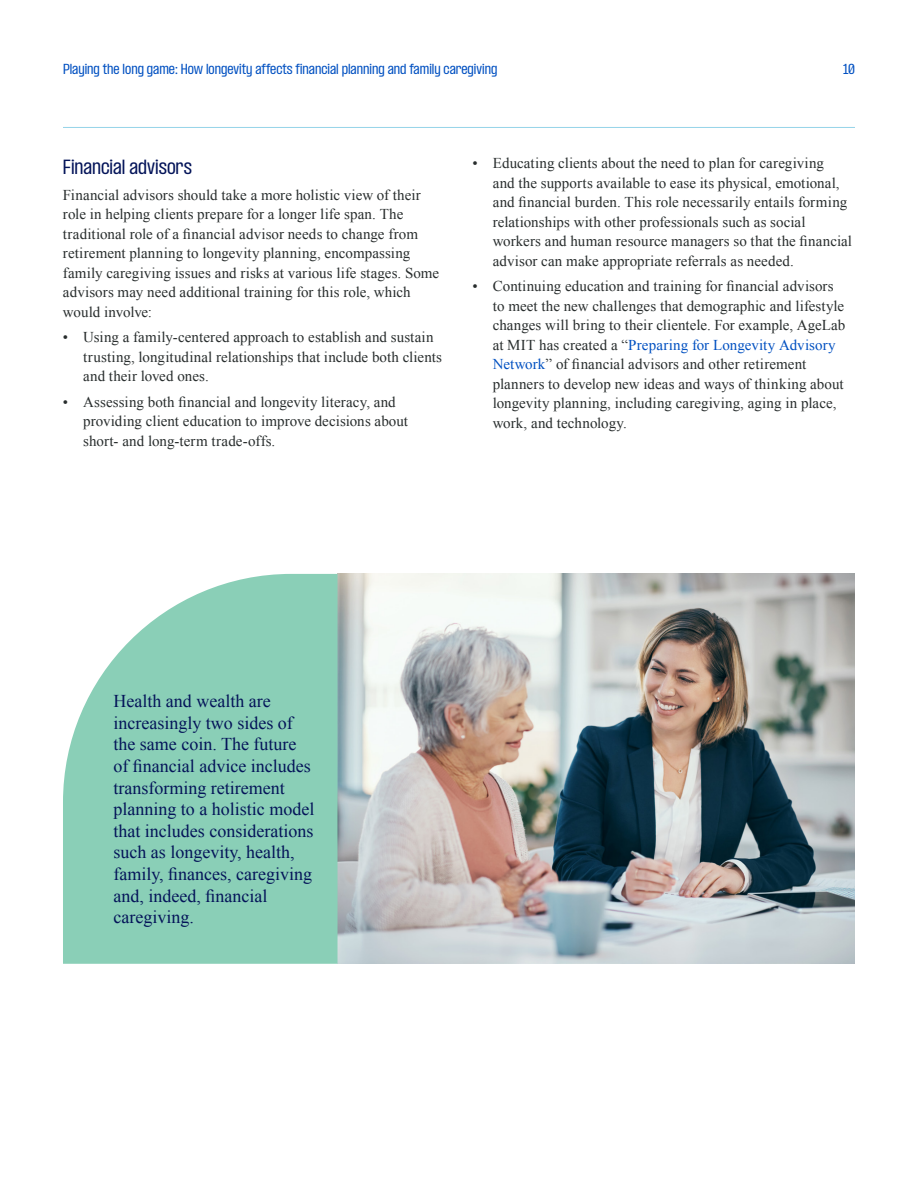
<style>
.page{position:relative;width:918px;height:1188px;background:#fff}
.page>*{position:absolute;margin:0;border:0;box-sizing:border-box;transform-origin:0 0}
.t1{font:18px/21.6px "Times New Roman";color:#041459}
.Blue_Subhead_smaller{font:condensed 18px "PP Formula";letter-spacing:-.005em;color:#041459}
.Body_Copy{font:15px/19.5px "Times New Roman";letter-spacing:.005em;color:#282d2d}
.t2{font:condensed 12.75px "PP Formula";color:#0050c1}
.s1{color:#0050c1}
</style>
<div class="page">
<hr style="left:63px;top:127px;width:792px;height:1px;background:#95d4e9">
<img style="left:338px;top:574px;width:517px;height:390px">
<svg style="left:63px;top:574px;width:275px;height:390px;background:#96d3be"></svg>
<p class="t2" style="left:63px;top:61px;width:436px">Playing the long game: How longevity affects financial planning and family caregiving</p>
<p class="t2" style="left:843px;top:61px;width:13px">10</p>
<p class="Blue_Subhead_smaller" style="left:63px;top:155px;width:131px">Financial advisors</p>
<p class="Body_Copy" style="left:63px;top:185px;width:378px">Financial advisors should take a more holistic view of their role in helping clients prepare for a longer life span. The traditional role of a financial advisor needs to change from retirement planning to longevity planning, encompassing family caregiving issues and risks at various life stages. Some advisors may need additional training for this role, which would involve:</p>
<p class="Body_Copy" style="left:83px;top:327px;width:360px;text-indent:-20px">• Using a family-centered approach to establish and sustain trusting, longitudinal relationships that include both clients and their loved ones.</p>
<p class="Body_Copy" style="left:83px;top:392px;width:326px;text-indent:-20px">• Assessing both financial and longevity literacy, and providing client education to improve decisions about short- and long-term trade-offs.</p>
<p class="Body_Copy" style="left:493px;top:153px;width:361px;text-indent:-20px">• Educating clients about the need to plan for caregiving<br>and the supports available to ease its physical, emotional, and financial burden. This role necessarily entails forming relationships with other professionals such as social workers and human resource managers so that the financial advisor can make appropriate referrals as needed.</p>
<p class="Body_Copy" style="left:493px;top:276px;width:354px;text-indent:-20px">• Continuing education and training for financial advisors to meet the new challenges that demographic and lifestyle changes will bring to their clientele. For example, AgeLab at MIT has created a “<span class="s1">Preparing for Longevity Advisory Network</span>” of financial advisors and other retirement planners to develop new ideas and ways of thinking about longevity planning, including caregiving, aging in place, work, and technology.</p>
<p class="t1" style="left:113px;top:690px;width:203px">Health and wealth are increasingly two sides of the same coin. The future of financial advice includes transforming retirement planning to a holistic model that includes considerations such as longevity, health, family, finances, caregiving and, indeed, financial caregiving.</p>
</div>
